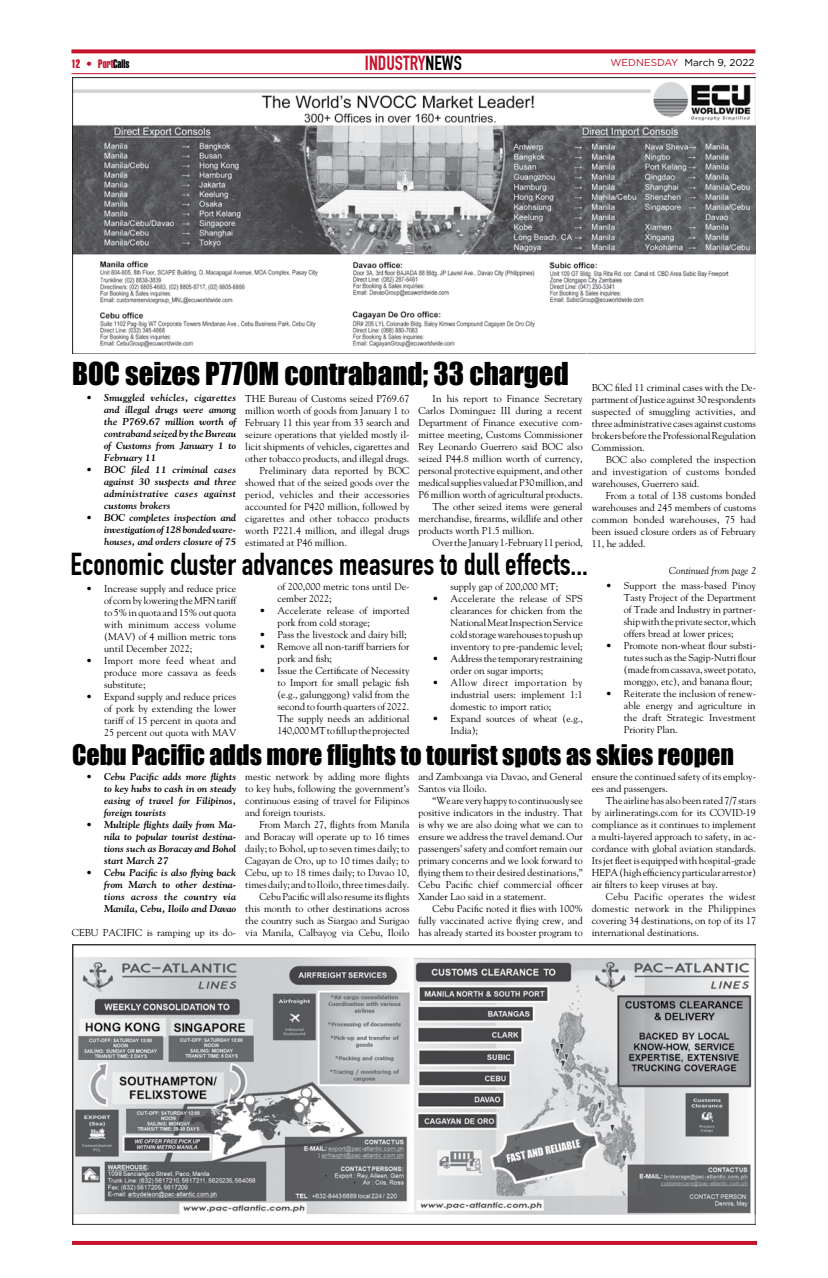
<style>
.page{position:relative;width:828px;height:1278px;background:#fff}
.page>*{position:absolute;margin:0;border:0;box-sizing:border-box;transform-origin:0 0}
.t1{font:700 31px "DIN Condensed";color:#000}
.t2{font:29px "Impact";color:#000}
.t3{font:26px "Impact";color:#000}
.t4{font:700 20px "DIN Condensed";color:#c6132c}
.t5{font:12px "Helvetica Extra Compressed";color:#c6132c}
.t6{font:10px/12px "Goudy";color:#000;text-align:justify}
.t7{font:italic 700 10px/12px "Goudy";color:#000;text-align:justify}
.t8{font:10px "Gotham";color:#000}
.t9{font:italic 10px "Goudy";color:#000}
.s1{color:#000}
.s2{color:#c6132c}
</style>
<div class="page">
<hr style="left:72px;top:1241px;width:685px;height:4px;background:#c6132c">
<hr style="left:71px;top:73px;width:684px;height:1px;background:#c6132c">
<svg style="left:71px;top:49px;width:684px;height:4px;background:#cb2a40"></svg>
<img style="left:72px;top:78px;width:684px;height:276px">
<img style="left:72px;top:944px;width:684px;height:281px">
<p class="t5" style="left:71px;top:57px;width:60px">12 • Port<span class="s1">Calls</span></p>
<h3 class="t4" style="left:365px;top:51px;width:98px">INDUSTRY<span class="s1">NEWS</span></h3>
<p class="t8" style="left:611px;top:57px;width:145px"><span class="s2">WEDNESDAY</span> March 9, 2022</p>
<h2 class="t2" style="left:72px;top:351px;width:498px">BOC seizes P770M contraband; 33 charged</h2>
<p class="t7" style="left:104px;top:391px;width:134px;text-indent:-18px">• Smuggled vehicles, cigarettes and illegal drugs were among the P769.67 million worth of contraband seized by the Bureau of Customs from January 1 to February 11</p>
<p class="t7" style="left:104px;top:463px;width:134px;text-indent:-18px">• BOC filed 11 criminal cases against 30 suspects and three administrative cases against customs brokers</p>
<p class="t7" style="left:104px;top:511px;width:134px;text-indent:-18px">• BOC completes inspection and investigationof128bondedware&shy;houses, and orders closure of 75</p>
<p class="t6" style="left:245px;top:392px;width:166px">THE Bureau of Customs seized P769.67</p>
<p class="t6" style="left:245px;top:404px;width:166px">million worth of goods from January 1 to</p>
<p class="t6" style="left:245px;top:416px;width:166px">February 11 this year from 33 search and</p>
<p class="t6" style="left:245px;top:428px;width:166px">seizure operations that yielded mostly il-</p>
<p class="t6" style="left:245px;top:440px;width:166px">licit shipments of vehicles, cigarettes and</p>
<p class="t6" style="left:245px;top:452px;width:166px">other tobacco products, and illegal drugs.</p>
<p class="t6" style="left:259px;top:464px;width:152px">Preliminary data reported by BOC</p>
<p class="t6" style="left:245px;top:476px;width:166px">showed that of the seized goods over the</p>
<p class="t6" style="left:245px;top:488px;width:166px">period, vehicles and their accessories</p>
<p class="t6" style="left:245px;top:500px;width:166px">accounted for P420 million, followed by</p>
<p class="t6" style="left:245px;top:512px;width:166px">cigarettes and other tobacco products</p>
<p class="t6" style="left:245px;top:524px;width:166px">worth P221.4 million, and illegal drugs</p>
<p class="t6" style="left:245px;top:536px;width:103px">estimated at P46 million.</p>
<p class="t6" style="left:433px;top:392px;width:152px">In his report to Finance Secretary</p>
<p class="t6" style="left:418px;top:404px;width:166px">Carlos Dominguez III during a recent</p>
<p class="t6" style="left:418px;top:416px;width:166px">Department of Finance executive com-</p>
<p class="t6" style="left:418px;top:428px;width:166px">mittee meeting, Customs Commissioner</p>
<p class="t6" style="left:418px;top:440px;width:166px">Rey Leonardo Guerrero said BOC also</p>
<p class="t6" style="left:418px;top:452px;width:166px">seized P44.8 million worth of currency,</p>
<p class="t6" style="left:418px;top:464px;width:166px">personal protective equipment, and other</p>
<p class="t6" style="left:418px;top:476px;width:166px">medical supplies valued at P30 million, and</p>
<p class="t6" style="left:418px;top:488px;width:166px">P6 million worth of agricultural products.</p>
<p class="t6" style="left:433px;top:500px;width:152px">The other seized items were general</p>
<p class="t6" style="left:418px;top:512px;width:166px">merchandise, firearms, wildlife and other</p>
<p class="t6" style="left:418px;top:524px;width:117px">products worth P1.5 million.</p>
<p class="t6" style="left:433px;top:536px;width:152px">Over the January 1-February 11 period,</p>
<p class="t6" style="left:592px;top:381px;width:166px">BOC filed 11 criminal cases with the De&shy;partment of Justice against 30 respondents suspected of smuggling activities, and three administrative cases against customs brokers before the Professional Regulation Commission.</p>
<p class="t6" style="left:592px;top:453px;width:166px;text-indent:14px">BOC also completed the inspection and investigation of customs bonded warehouses, Guerrero said.</p>
<p class="t6" style="left:592px;top:489px;width:166px;text-indent:14px">From a total of 138 customs bonded warehouses and 245 members of customs common bonded warehouses, 75 had been issued closure orders as of February 11, he added.</p>
<h1 class="t1" style="left:70px;top:546px;width:519px">Economic cluster advances measures to dull effects...</h1>
<p class="t6" style="left:104px;top:582px;width:134px;text-indent:-18px">• Increase supply and reduce price of corn by lowering the MFN tariff to 5% in quota and 15% out quota with minimum access volume (MAV) of 4 million metric tons until December 2022;</p>
<p class="t6" style="left:104px;top:654px;width:134px;text-indent:-18px">• Import more feed wheat and produce more cassava as feeds substitute;</p>
<p class="t6" style="left:104px;top:690px;width:134px;text-indent:-18px">• Expand supply and reduce prices of pork by extending the lower tariff of 15 percent in quota and 25 percent out quota with MAV</p>
<p class="t6" style="left:277px;top:580px;width:134px">of 200,000 metric tons until De&shy;cember 2022;</p>
<p class="t6" style="left:277px;top:604px;width:134px;text-indent:-18px">• Accelerate release of imported pork from cold storage;</p>
<p class="t6" style="left:259px;top:628px;width:149px">• Pass the livestock and dairy bill;</p>
<p class="t6" style="left:277px;top:640px;width:134px;text-indent:-18px">• Remove all non-tariff barriers for pork and fish;</p>
<p class="t6" style="left:277px;top:664px;width:134px;text-indent:-18px">• Issue the Certificate of Necessity to Import for small pelagic fish (e.g., galunggong) valid from the second to fourth quarters of 2022.<br>The supply needs an additional 140,000 MT to fill up the projected</p>
<p class="t6" style="left:451px;top:580px;width:109px">supply gap of 200,000 MT;</p>
<p class="t6" style="left:451px;top:592px;width:134px;text-indent:-18px">• Accelerate the release of SPS clearances for chicken from the National Meat Inspection Service cold storage warehouses to push up inventory to pre-pandemic level;</p>
<p class="t6" style="left:451px;top:652px;width:134px;text-indent:-18px">• Address the temporary restraining order on sugar imports;</p>
<p class="t6" style="left:451px;top:676px;width:134px;text-indent:-18px">• Allow direct importation by industrial users: implement 1:1 domestic to import ratio;</p>
<p class="t6" style="left:451px;top:712px;width:134px;text-indent:-18px">• Expand sources of wheat (e.g.,<br>India);</p>
<p class="t9" style="left:669px;top:565px;width:88px">Continued from page 2</p>
<p class="t6" style="left:624px;top:579px;width:134px;text-indent:-18px">• Support the mass-based Pinoy Tasty Project of the Department of Trade and Industry in partner&shy;ship with the private sector, which offers bread at lower prices;</p>
<p class="t6" style="left:624px;top:639px;width:134px;text-indent:-18px">• Promote non-wheat flour substi&shy;tutes such as the Sagip-Nutri flour (made from cassava, sweet potato, monggo, etc), and banana flour;</p>
<p class="t6" style="left:624px;top:687px;width:134px;text-indent:-18px">• Reiterate the inclusion of renew&shy;able energy and agriculture in the draft Strategic Investment Priority Plan.</p>
<h3 class="t3" style="left:72px;top:734px;width:664px">Cebu Pacific adds more flights to tourist spots as skies reopen</h3>
<p class="t7" style="left:104px;top:770px;width:134px;text-indent:-18px">• Cebu Pacific adds more flights to key hubs to cash in on steady easing of travel for Filipinos, foreign tourists</p>
<p class="t7" style="left:104px;top:818px;width:134px;text-indent:-18px">• Multiple flights daily from Ma&shy;nila to popular tourist destina&shy;tions such as Boracay and Bohol start March 27</p>
<p class="t7" style="left:104px;top:866px;width:134px;text-indent:-18px">• Cebu Pacific is also flying back from March to other destina&shy;tions across the country via Manila, Cebu, Iloilo and Davao</p>
<p class="t6" style="left:72px;top:926px;width:166px">CEBU PACIFIC is ramping up its do-</p>
<p class="t6" style="left:245px;top:770px;width:166px">mestic network by adding more flights to key hubs, following the government’s continuous easing of travel for Filipinos and foreign tourists.</p>
<p class="t6" style="left:245px;top:818px;width:166px;text-align:right">From March 27, flights from Manila and Boracay will operate up to 16 times daily; to Bohol, up to seven times daily; to Cagayan de Oro, up to 10 times daily; to Cebu, up to 18 times daily; to Davao 10, times daily; and to Iloilo, three times daily.<br>Cebu Pacific will also resume its flights this month to other destinations across the country such as Siargao and Surigao via Manila, Calbayog via Cebu, Iloilo</p>
<p class="t6" style="left:418px;top:770px;width:166px">and Zamboanga via Davao, and General<br>Santos via Iloilo.</p>
<p class="t6" style="left:418px;top:794px;width:166px;text-indent:14px">“We are very happy to continuously see positive indicators in the industry. That is why we are also doing what we can to ensure we address the travel demand. Our passengers’ safety and comfort remain our primary concerns and we look forward to flying them to their desired destinations,” Cebu Pacific chief commercial officer Xander Lao said in a statement.</p>
<p class="t6" style="left:418px;top:902px;width:166px;text-indent:14px">Cebu Pacific noted it flies with 100% fully vaccinated active flying crew, and has already started its booster program to</p>
<p class="t6" style="left:592px;top:770px;width:166px">ensure the continued safety of its employ&shy;ees and passengers.</p>
<p class="t6" style="left:592px;top:794px;width:166px;text-indent:14px">The airline has also been rated 7/7 stars by airlineratings.com for its COVID-19 compliance as it continues to implement a multi-layered approach to safety, in ac&shy;cordance with global aviation standards.<br>Its jet fleet is equipped with hospital-grade HEPA (high efficiency particular arrestor) air filters to keep viruses at bay.</p>
<p class="t6" style="left:592px;top:890px;width:166px;text-indent:14px">Cebu Pacific operates the widest domestic network in the Philippines covering 34 destinations, on top of its 17 international destinations.</p>
</div>
